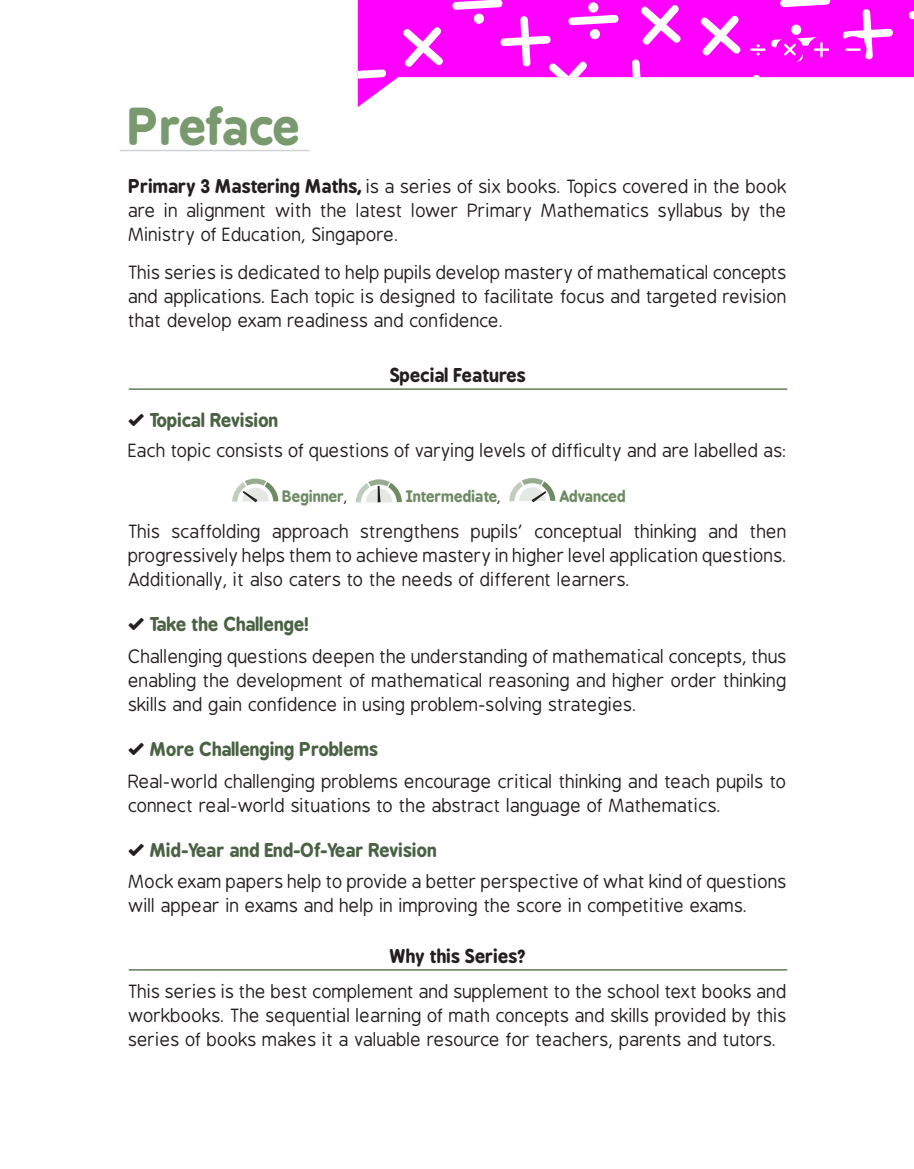
<style>
.page{position:relative;width:914px;height:1169px;background:#fff}
.page>*{position:absolute;margin:0;border:0;box-sizing:border-box;transform-origin:0 0}
.t1{font:700 48px "B Preplay";letter-spacing:-.02em;color:#79996e}
.t2{font:18px/24px "B Preplay";color:#231f20}
.t3{font:700 18px "B Preplay";color:#231f20}
.t4{font:700 15px "B Preplay";color:#6e8b63}
.s1{font-weight:700}
.s2{font-family:"Web Hosting Hub Glyphs";font-size:15px}
.s3{font-weight:700;color:#4a6244}
.s4{font-weight:400;color:#231f20}
</style>
<div class="page">
<svg style="left:358px;top:0;width:555px;height:107px;fill:#f0f"></svg>
<svg style="left:358px;top:69px;width:28px;height:11px"></svg>
<svg style="left:398px;top:0;width:283px;height:107px"></svg>
<div style="left:473px;top:13px;width:11px;height:11px;background:#fff;border-radius:50%"></div>
<svg style="left:847px;top:103px;width:50px;height:4px"></svg>
<div style="left:867px;top:90px;width:10px;height:11px;background:#fff;border-radius:50%"></div>
<svg style="left:751px;top:75px;width:10px;height:10px"></svg>
<svg style="left:731px;top:87px;width:98px;height:20px"></svg>
<svg style="left:908px;top:9px;width:5px;height:10px"></svg>
<svg style="left:700px;top:0;width:192px;height:65px;background:#ff29ff"></svg>
<hr style="left:120px;top:150px;width:190px;height:1px;background:#d1d2d4">
<hr style="left:129px;top:388px;width:658px;height:2px;background:#627d59">
<hr style="left:129px;top:969px;width:658px;height:1px;background:#627d59">
<svg style="left:232px;top:478px;width:46px;height:25px"></svg>
<svg style="left:356px;top:479px;width:46px;height:24px"></svg>
<svg style="left:509px;top:478px;width:46px;height:25px"></svg>
<h1 class="t1" style="left:129px;top:106px;width:173px">Preface</h1>
<p class="t2" style="left:129px;top:176px;width:660px;text-align:justify"><span class="s1">Primary 3 Mastering Maths,</span> is a series of six books. Topics covered in the book are in alignment with the latest lower Primary Mathematics syllabus by the Ministry of Education, Singapore.</p>
<p class="t2" style="left:129px;top:262px;width:660px;text-align:justify">This series is dedicated to help pupils develop mastery of mathematical concepts and applications. Each topic is designed to facilitate focus and targeted revision that develop exam readiness and confidence.</p>
<p class="t3" style="left:390px;top:367px;width:137px">Special Features</p>
<p class="t2" style="left:129px;top:407px;width:660px;line-height:30px"><span class="s2">✓</span> <span class="s3">Topical Revision<br></span>Each topic consists of questions of varying levels of difficulty and are labelled as:</p>
<p class="t4" style="left:282px;top:490px;width:67px">Beginner<span class="s4">,</span></p>
<p class="t4" style="left:406px;top:490px;width:97px">Intermediate<span class="s4">,</span></p>
<p class="t4" style="left:559px;top:490px;width:68px">Advanced</p>
<p class="t2" style="left:129px;top:521px;width:660px;text-align:justify">This scaffolding approach strengthens pupils’ conceptual thinking and then progressively helps them to achieve mastery in higher level application questions.<br>Additionally, it also caters to the needs of different learners.</p>
<p class="t2" style="left:129px;top:610px;width:660px;line-height:31.5px"><span class="s2">✓</span> <span class="s3">Take the Challenge!<br></span>Challenging questions deepen the understanding of mathematical concepts, thus</p>
<p class="t2" style="left:129px;top:670px;width:660px">enabling the development of mathematical reasoning and higher order thinking skills and gain confidence in using problem-solving strategies.</p>
<p class="t2" style="left:129px;top:735px;width:660px;line-height:31.5px"><span class="s2">✓</span> <span class="s3">More Challenging Problems<br></span>Real-world challenging problems encourage critical thinking and teach pupils to</p>
<p class="t2" style="left:129px;top:794px;width:594px">connect real-world situations to the abstract language of Mathematics.</p>
<p class="t2" style="left:129px;top:835px;width:660px;line-height:31.5px"><span class="s2">✓</span> <span class="s3">Mid-Year and End-Of-Year Revision<br></span>Mock exam papers help to provide a better perspective of what kind of questions</p>
<p class="t2" style="left:129px;top:895px;width:620px">will appear in exams and help in improving the score in competitive exams.</p>
<p class="t3" style="left:389px;top:948px;width:138px">Why this Series?</p>
<p class="t2" style="left:129px;top:980px;width:660px;text-align:justify">This series is the best complement and supplement to the school text books and workbooks. The sequential learning of math concepts and skills provided by this series of books makes it a valuable resource for teachers, parents and tutors.</p>
</div>
